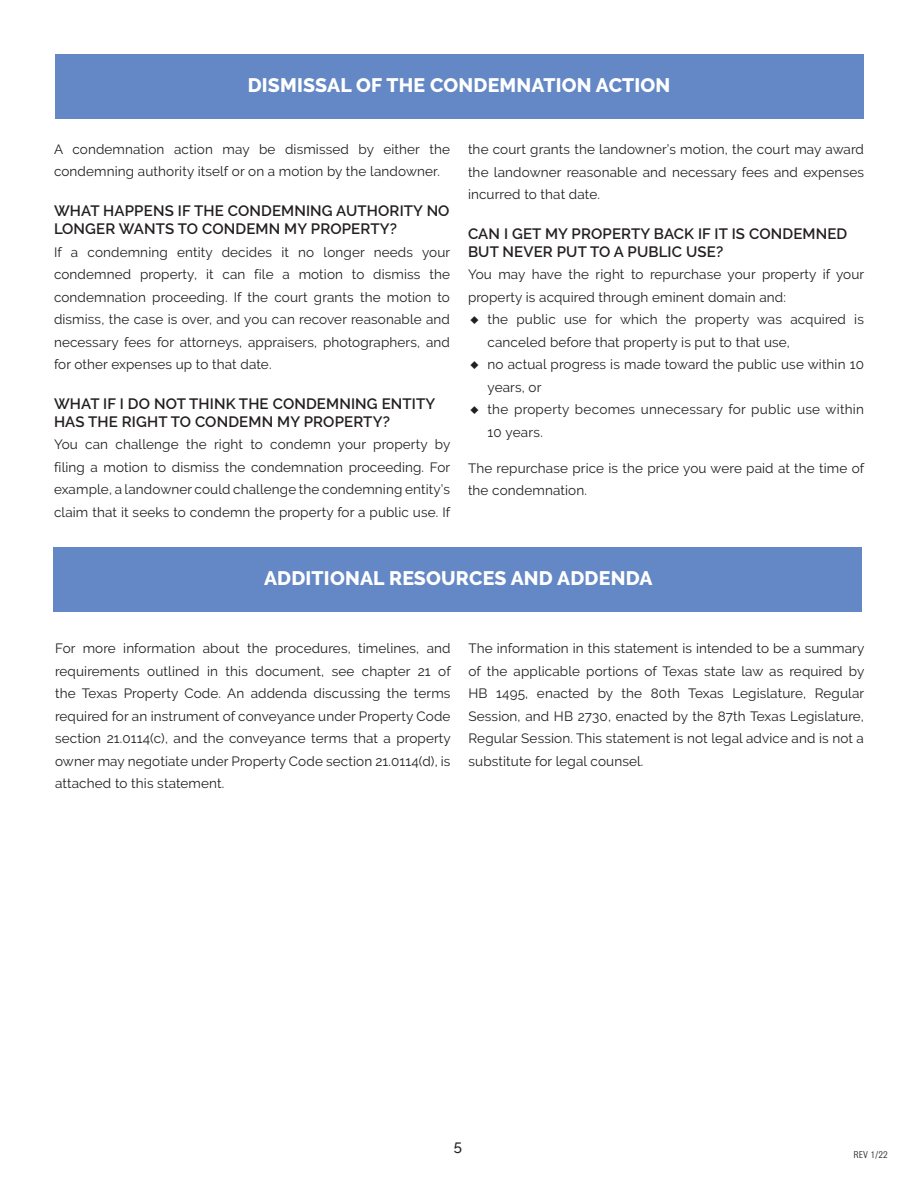
<style>
.page{position:relative;width:918px;height:1188px;background:#fff}
.page>*{position:absolute;margin:0;border:0;box-sizing:border-box;transform-origin:0 0}
.t1{font:800 19.5px "Raleway";letter-spacing:.01em;color:#fff}
.t2{font:600 15px/18px "Raleway";letter-spacing:.01em;color:#231f20}
.t3{font:500 15px "Raleway";color:#231f20}
.t4{font:13.5px/22.5px "Raleway";letter-spacing:.01em;color:#231f20;text-align:justify}
.t5{font:10.5px "Bulldog";color:#231f20}
.s1{font-family:"Devanagari";font-weight:700}
</style>
<div class="page">
<div style="left:55px;top:54px;width:808px;height:65px;background:#6488c5"></div>
<div style="left:53px;top:547px;width:809px;height:65px;background:#6488c5"></div>
<h1 class="t1" style="left:248px;top:74px;width:424px">DISMISSAL OF THE CONDEMNATION ACTION</h1>
<p class="t4" style="left:54px;top:138px;width:398px">A condemnation action may be dismissed by either the condemning authority itself or on a motion by the landowner.</p>
<p class="t2" style="left:54px;top:202px;width:397px">WHAT HAPPENS IF THE CONDEMNING AUTHORITY NO<br>LONGER WANTS TO CONDEMN MY PROPERTY?</p>
<p class="t4" style="left:54px;top:241px;width:398px">If a condemning entity decides it no longer needs your condemned property, it can file a motion to dismiss the condemnation proceeding. If the court grants the motion to dismiss, the case is over, and you can recover reasonable and necessary fees for attorneys, appraisers, photographers, and for other expenses up to that date.</p>
<p class="t2" style="left:54px;top:394px;width:383px">WHAT IF I DO NOT THINK THE CONDEMNING ENTITY<br>HAS THE RIGHT TO CONDEMN MY PROPERTY?</p>
<p class="t4" style="left:54px;top:433px;width:398px">You can challenge the right to condemn your property by filing a motion to dismiss the condemnation proceeding. For example, a landowner could challenge the condemning entity’s claim that it seeks to condemn the property for a public use. If</p>
<p class="t4" style="left:468px;top:138px;width:398px">the court grants the landowner’s motion, the court may award the landowner reasonable and necessary fees and expenses incurred to that date.</p>
<p class="t2" style="left:468px;top:224px;width:381px">CAN I GET MY PROPERTY BACK IF IT IS CONDEMNED<br>BUT NEVER PUT TO A PUBLIC USE?</p>
<p class="t4" style="left:468px;top:263px;width:398px">You may have the right to repurchase your property if your</p>
<p class="t4" style="left:468px;top:286px;width:320px">property is acquired through eminent domain and:</p>
<p class="t4" style="left:470px;top:308px;width:396px"><span class="s1">♦</span> the public use for which the property was acquired is</p>
<p class="t4" style="left:487px;top:331px;width:304px">canceled before that property is put to that use,</p>
<p class="t4" style="left:470px;top:353px;width:396px"><span class="s1">♦</span> no actual progress is made toward the public use within 10</p>
<p class="t4" style="left:487px;top:376px;width:55px">years, or</p>
<p class="t4" style="left:470px;top:398px;width:396px"><span class="s1">♦</span> the property becomes unnecessary for public use within</p>
<p class="t4" style="left:487px;top:421px;width:57px">10 years.</p>
<p class="t4" style="left:468px;top:457px;width:398px">The repurchase price is the price you were paid at the time of the condemnation.</p>
<h1 class="t1" style="left:264px;top:567px;width:390px">ADDITIONAL RESOURCES AND ADDENDA</h1>
<p class="t4" style="left:55px;top:637px;width:397px">For more information about the procedures, timelines, and requirements outlined in this document, see chapter 21 of the Texas Property Code. An addenda discussing the terms required for an instrument of conveyance under Property Code section 21.0114(c), and the conveyance terms that a property owner may negotiate under Property Code section 21.0114(d), is attached to this statement.</p>
<p class="t4" style="left:469px;top:637px;width:397px">The information in this statement is intended to be a summary of the applicable portions of Texas state law as required by HB 1495, enacted by the 80th Texas Legislature, Regular Session, and HB 2730, enacted by the 87th Texas Legislature, Regular Session. This statement is not legal advice and is not a substitute for legal counsel.</p>
<p class="t3" style="left:454px;top:1137px;width:10px">5</p>
<p class="t5" style="left:853px;top:1149px;width:36px">REV 1/22</p>
</div>
